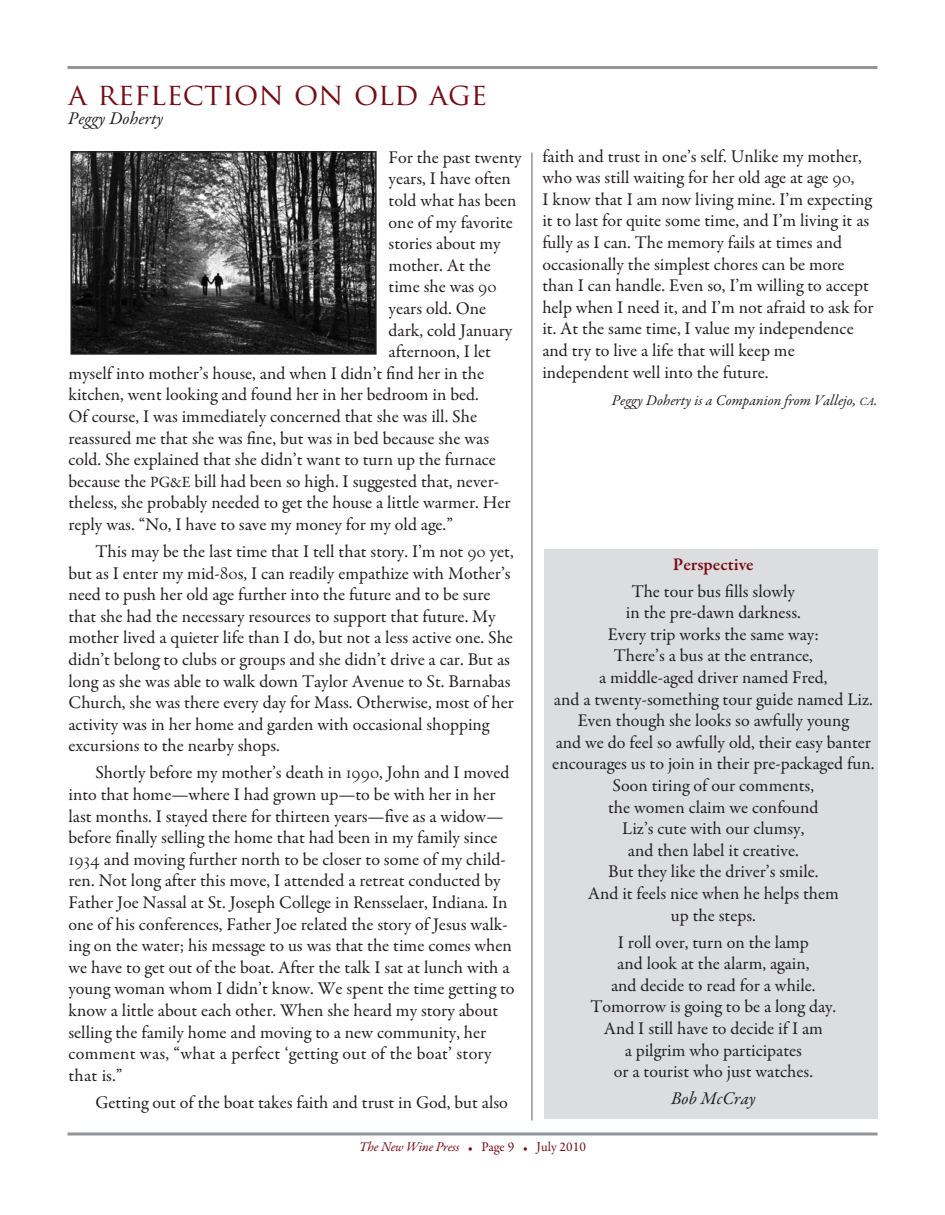
<style>
.page{position:relative;width:945px;height:1215px;background:#fff}
.page>*{position:absolute;margin:0;border:0;box-sizing:border-box;transform-origin:0 0}
.t1{font:30px "Trajan Pro";color:#750c15}
.t2{font:18px/21.6px "Garamond Premr Pro";color:#231f20}
.t3{font:italic 18px "Garamond Premr Pro";color:#231f20}
.t4{font:600 18px "Garamond Premr Pro";color:#750c15}
.t5{font:italic 15px "Garamond Premr Pro";color:#231f20}
.t6{font:italic 13.5px "Garamond Premr Pro";letter-spacing:-.02em;color:#750c15}
.s1{font-family:"Centaur Expert";font-size:21px}
.s2{font-size:15.75px}
.s3{font-size:15px}
.s4{font-size:11.25px}
.s5{font-style:normal;font-size:10.5px}
.s6{font-style:normal}
</style>
<div class="page">
<div style="left:544px;top:549px;width:334px;height:570px;background:#dcdddf"></div>
<hr style="left:68px;top:66px;width:810px;height:3px;background:#939598">
<svg style="left:68px;top:1132px;width:810px;height:4px;background:#adafb1"></svg>
<img style="left:73px;top:154px;width:301px;height:198px">
<div style="left:70px;top:151px;width:307px;height:204px;border:2px solid #231f20"></div>
<hr style="left:531px;top:153px;width:2px;height:967px;background:#939598">
<h1 class="t1" style="left:68px;top:77px;width:421px">A REFLECTION ON OLD AGE</h1>
<p class="t3" style="left:68px;top:111px;width:97px">Peggy Doherty</p>
<p class="t2" style="left:389px;top:148px;width:135px">For the past twenty</p>
<p class="t2" style="left:389px;top:170px;width:124px">years, I have often</p>
<p class="t2" style="left:389px;top:191px;width:130px">told what has been</p>
<p class="t2" style="left:389px;top:213px;width:126px">one of my favorite</p>
<p class="t2" style="left:389px;top:234px;width:114px">stories about my</p>
<p class="t2" style="left:389px;top:256px;width:104px">mother. At the</p>
<p class="t2" style="left:389px;top:278px;width:110px">time she was <span class="s1">90</span></p>
<p class="t2" style="left:389px;top:299px;width:99px">years old. One</p>
<p class="t2" style="left:389px;top:321px;width:125px">dark, cold January</p>
<p class="t2" style="left:389px;top:342px;width:104px">afternoon, I let</p>
<p class="t2" style="left:68px;top:364px;width:417px">myself into mother’s house, and when I didn’t find her in the</p>
<p class="t2" style="left:68px;top:386px;width:412px">kitchen, went looking and found her in her bedroom in bed.</p>
<p class="t2" style="left:68px;top:407px;width:410px">Of course, I was immediately concerned that she was ill. She</p>
<p class="t2" style="left:68px;top:429px;width:422px">reassured me that she was fine, but was in bed because she was</p>
<p class="t2" style="left:68px;top:450px;width:429px">cold. She explained that she didn’t want to turn up the furnace</p>
<p class="t2" style="left:68px;top:472px;width:432px">because the <span class="s2">PG</span><span class="s3">&amp;</span><span class="s2">E</span> bill had been so high. I suggested that, never-</p>
<p class="t2" style="left:68px;top:494px;width:444px">theless, she probably needed to get the house a little warmer. Her</p>
<p class="t2" style="left:68px;top:515px;width:386px">reply was. “No, I have to save my money for my old age.”</p>
<p class="t2" style="left:68px;top:542px;width:447px;text-indent:27px">This may be the last time that I tell that story. I’m not <span class="s1">90</span> yet, but as I enter my mid-<span class="s1">80</span>s, I can readily empathize with Mother’s need to push her old age further into the future and to be sure that she had the necessary resources to support that future. My mother lived a quieter life than I do, but not a less active one. She didn’t belong to clubs or groups and she didn’t drive a car. But as long as she was able to walk down Taylor Avenue to St. Barnabas Church, she was there every day for Mass. Otherwise, most of her activity was in her home and garden with occasional shopping excursions to the nearby shops.</p>
<p class="t2" style="left:68px;top:764px;width:448px;text-indent:27px">Shortly before my mother’s death in <span class="s1">1990</span>, John and I moved into that home—where I had grown up—to be with her in her last months. I stayed there for thirteen years—five as a widow— before finally selling the home that had been in my family since <span class="s1">1934</span> and moving further north to be closer to some of my child&shy;ren. Not long after this move, I attended a retreat conducted by Father Joe Nassal at St. Joseph College in Rensselaer, Indiana. In one of his conferences, Father Joe related the story of Jesus walk&shy;ing on the water; his message to us was that the time comes when we have to get out of the boat. After the talk I sat at lunch with a young woman whom I didn’t know. We spent the time getting to know a little about each other. When she heard my story about selling the family home and moving to a new community, her comment was, “what a perfect ‘getting out of the boat’ story that is.”</p>
<p class="t2" style="left:95px;top:1093px;width:414px">Getting out of the boat takes faith and trust in God, but also</p>
<p class="t2" style="left:542px;top:147px;width:333px">faith and trust in one’s self. Unlike my mother, who was still waiting for her old age at age <span class="s1">90</span>,<br>I know that I am now living mine. I’m expecting it to last for quite some time, and I’m living it as fully as I can. The memory fails at times and occasionally the simplest chores can be more than I can handle. Even so, I’m willing to accept help when I need it, and I’m not afraid to ask for it. At the same time, I value my independence and try to live a life that will keep me independent well into the future.</p>
<p class="t5" style="left:612px;top:394px;width:267px">Peggy Doherty is a Companion from Vallejo, <span class="s4">CA</span>.</p>
<p class="t4" style="left:673px;top:553px;width:82px">Perspective</p>
<p class="t2" style="left:552px;top:582px;width:324px;text-align:center">The tour bus fills slowly<br>in the pre-dawn darkness.<br>Every trip works the same way:<br>There’s a bus at the entrance,<br>a middle-aged driver named Fred,<br>and a twenty-something tour guide named Liz.<br>Even though she looks so awfully young<br>and we do feel so awfully old, their easy banter encourages us to join in their pre-packaged fun.<br>Soon tiring of our comments,<br>the women claim we confound<br>Liz’s cute with our clumsy,<br>and then label it creative.<br>But they like the driver’s smile.<br>And it feels nice when he helps them<br>up the steps.</p>
<p class="t2" style="left:590px;top:933px;width:247px;text-align:center">I roll over, turn on the lamp<br>and look at the alarm, again,<br>and decide to read for a while.<br>Tomorrow is going to be a long day.<br>And I still have to decide if I am<br>a pilgrim who participates<br>or a tourist who just watches.</p>
<p class="t3" style="left:671px;top:1091px;width:86px">Bob McCray</p>
<p class="t6" style="left:359px;top:1142px;width:228px">The New Wine Press <span class="s5">•</span> <span class="s6">Page 9</span> <span class="s5">•</span> <span class="s6">July 2010</span></p>
</div>
